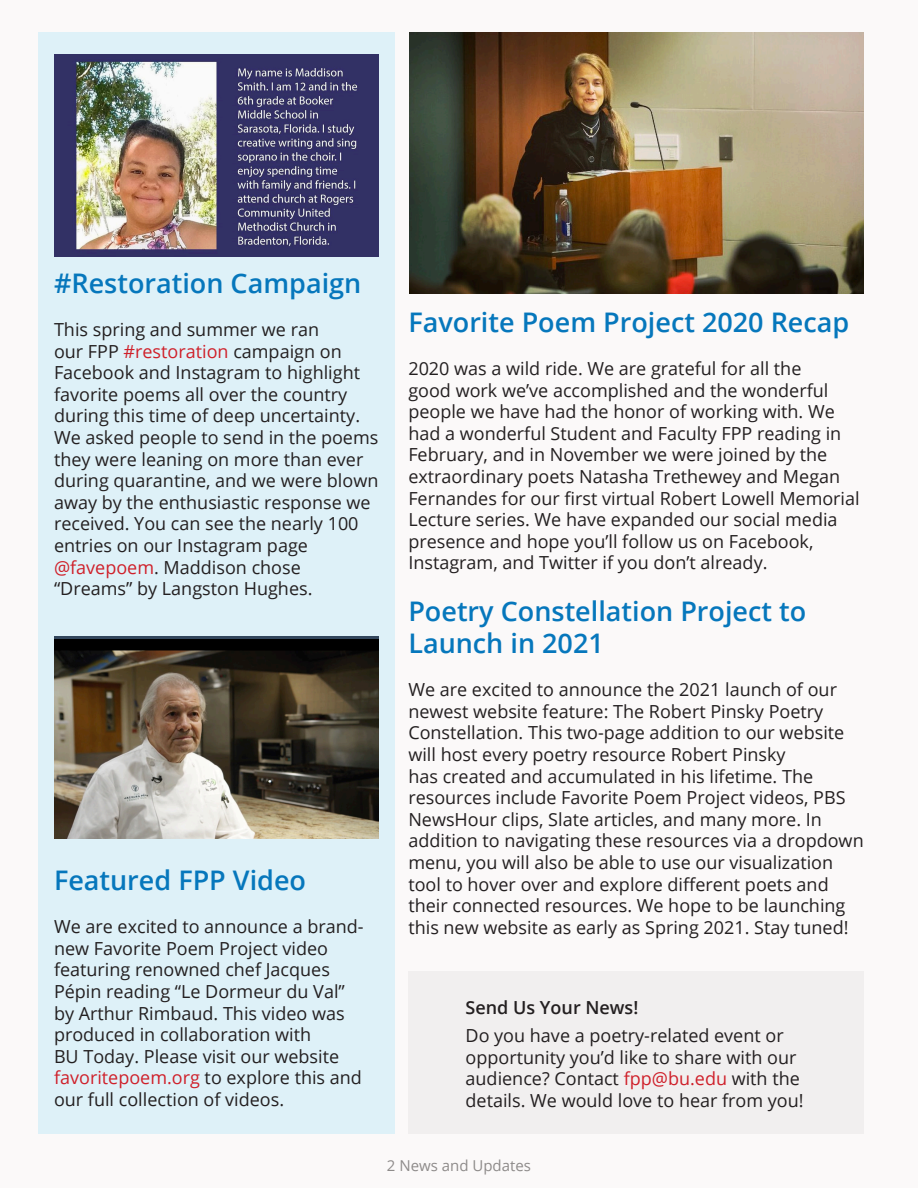
<style>
.page{position:relative;width:918px;height:1188px;background:#fbf9f9}
.page>*{position:absolute;margin:0;border:0;box-sizing:border-box;transform-origin:0 0}
.t1{font:600 27px/32.4px "Open Sans";color:#0677bc}
.t2{font:18px/21.6px "Open Sans";color:#231f20}
.t3{font:600 18px "Open Sans";color:#231f20}
.t4{font:15px "Open Sans";color:#8e8b8a}
.s1{color:#cf202a}
</style>
<div class="page">
<div style="left:408px;top:972px;width:456px;height:162px;background:#f1efef"></div>
<div style="left:38px;top:32px;width:356px;height:1102px;background:#def1f8"></div>
<img style="left:54px;top:54px;width:324px;height:202px">
<img style="left:54px;top:639px;width:324px;height:200px">
<img style="left:409px;top:32px;width:454px;height:261px">
<p class="t1" style="left:54px;top:266px;width:309px">#Restoration Campaign</p>
<p class="t2" style="left:54px;top:318px;width:326px">This spring and summer we ran<br>our FPP <span class="s1">#restoration</span> campaign on Facebook and Instagram to highlight favorite poems all over the country during this time of deep uncertainty.<br>We asked people to send in the poems they were leaning on more than ever during quarantine, and we were blown away by the enthusiastic response we received. You can see the nearly 100 entries on our Instagram page</p>
<p class="t2" style="left:54px;top:556px;width:260px"><span class="s1">@favepoem</span>. Maddison chose “Dreams” by Langston Hughes.</p>
<p class="t1" style="left:54px;top:863px;width:254px">Featured FPP Video</p>
<p class="t2" style="left:54px;top:915px;width:311px">We are excited to announce a brand&shy;new Favorite Poem Project video featuring renowned chef Jacques Pépin reading “Le Dormeur du Val” by Arthur Rimbaud. This video was produced in collaboration with<br>BU Today. Please visit our website <span class="s1">favoritepoem.org</span> to explore this and our full collection of videos.</p>
<p class="t1" style="left:408px;top:305px;width:442px">Favorite Poem Project 2020 Recap</p>
<p class="t2" style="left:408px;top:357px;width:453px">2020 was a wild ride. We are grateful for all the<br>good work we’ve accomplished and the wonderful people we have had the honor of working with. We had a wonderful Student and Faculty FPP reading in February, and in November we were joined by the extraordinary poets Natasha Trethewey and Megan Fernandes for our first virtual Robert Lowell Memorial Lecture series. We have expanded our social media presence and hope you’ll follow us on Facebook, Instagram, and Twitter if you don’t already.</p>
<p class="t1" style="left:408px;top:594px;width:399px">Poetry Constellation Project to<br>Launch in 2021</p>
<p class="t2" style="left:408px;top:678px;width:457px">We are excited to announce the 2021 launch of our newest website feature: The Robert Pinsky Poetry Constellation. This two-page addition to our website will host every poetry resource Robert Pinsky<br>has created and accumulated in his lifetime. The resources include Favorite Poem Project videos, PBS NewsHour clips, Slate articles, and many more. In addition to navigating these resources via a dropdown menu, you will also be able to use our visualization tool to hover over and explore different poets and their connected resources. We hope to be launching this new website as early as Spring 2021. Stay tuned!</p>
<p class="t3" style="left:466px;top:995px;width:174px">Send Us Your News!</p>
<p class="t2" style="left:466px;top:1024px;width:340px">Do you have a poetry-related event or opportunity you’d like to share with our audience? Contact <span class="s1">fpp@bu.edu</span> with the details. We would love to hear from you!</p>
<p class="t4" style="left:387px;top:1155px;width:146px">2 News and Updates</p>
</div>
